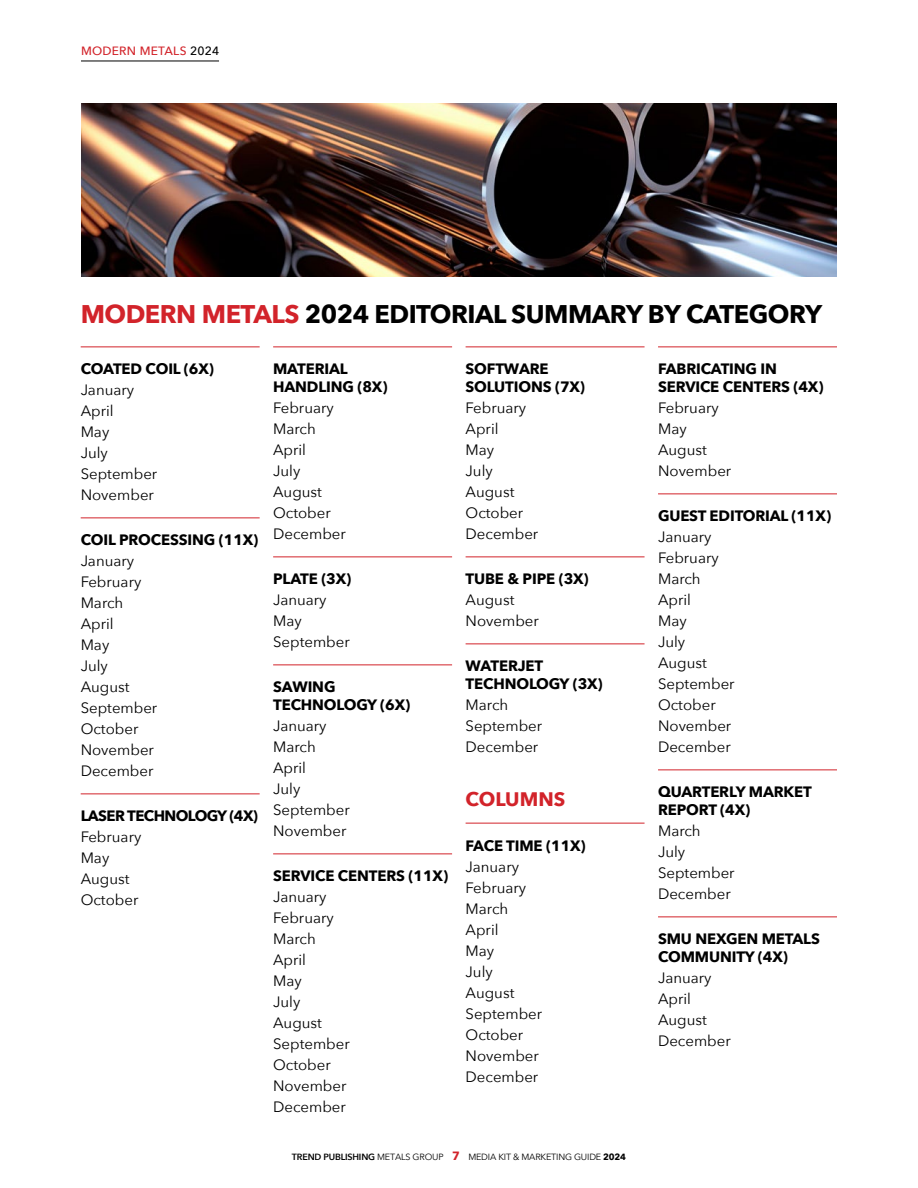
<style>
.page{position:relative;width:918px;height:1188px;background:#fff}
.page>*{position:absolute;margin:0;border:0;box-sizing:border-box;transform-origin:0 0}
.t1{font:700 25.5px "Avenir Next";letter-spacing:-.02em;color:#000}
.t2{font:700 19.5px "Avenir Next";color:#d2232a}
.t3{font:15px/21px "Avenir Next";color:#000}
.t4{font:700 15px/18px "Avenir Next";letter-spacing:-.01em;color:#000}
.t5{font:700 15px "Avenir Next";letter-spacing:-.04em;color:#000}
.t6{font:500 12px "Avenir Next";letter-spacing:.02em;color:#d2232a}
.t7{font:9px "Avenir Next";letter-spacing:-.02em;color:#000}
.s1{color:#000}
.s2{color:#d2232a}
.s3{font-weight:600}
.s4{font-weight:700;font-size:12px;color:#d2232a}
.s5{font-weight:700}
</style>
<div class="page">
<hr style="left:81px;top:61px;width:138px;height:1px;background:#000">
<hr style="left:81px;top:346px;width:179px;height:1px;background:#d2232a">
<hr style="left:81px;top:518px;width:179px;height:1px;background:#d2232a">
<hr style="left:81px;top:794px;width:179px;height:1px;background:#d2232a">
<hr style="left:273px;top:346px;width:179px;height:1px;background:#d2232a">
<hr style="left:273px;top:556px;width:179px;height:1px;background:#d2232a">
<hr style="left:273px;top:664px;width:179px;height:1px;background:#d2232a">
<hr style="left:273px;top:854px;width:179px;height:1px;background:#d2232a">
<hr style="left:466px;top:346px;width:179px;height:1px;background:#d2232a">
<hr style="left:466px;top:556px;width:179px;height:1px;background:#d2232a">
<hr style="left:466px;top:644px;width:179px;height:1px;background:#d2232a">
<hr style="left:466px;top:823px;width:179px;height:1px;background:#d2232a">
<hr style="left:658px;top:346px;width:179px;height:1px;background:#d2232a">
<hr style="left:658px;top:494px;width:179px;height:1px;background:#d2232a">
<hr style="left:658px;top:770px;width:179px;height:1px;background:#d2232a">
<hr style="left:658px;top:916px;width:179px;height:1px;background:#d2232a">
<img style="left:81px;top:104px;width:756px;height:172px">
<p class="t6" style="left:81px;top:41px;width:140px">MODERN METALS <span class="s1">2024</span></p>
<h1 class="t1" style="left:81px;top:291px;width:743px"><span class="s2">MODERN METALS</span> 2024 EDITORIAL SUMMARY BY CATEGORY</h1>
<p class="t4" style="left:81px;top:360px;width:135px">COATED COIL (6X)</p>
<p class="t3" style="left:81px;top:379px;width:78px">January<br>April<br>May<br>July<br>September<br>November</p>
<p class="t4" style="left:81px;top:531px;width:179px">COIL PROCESSING (11X)</p>
<p class="t3" style="left:81px;top:550px;width:78px">January<br>February<br>March<br>April<br>May<br>July<br>August<br>September<br>October<br>November<br>December</p>
<p class="t5" style="left:81px;top:803px;width:179px">LASER TECHNOLOGY (4X)</p>
<p class="t3" style="left:81px;top:826px;width:62px">February<br>May<br>August<br>October</p>
<p class="t4" style="left:273px;top:360px;width:116px">MATERIAL<br>HANDLING (8X)</p>
<p class="t3" style="left:273px;top:397px;width:74px">February<br>March<br>April<br>July<br>August<br>October<br>December</p>
<p class="t4" style="left:273px;top:570px;width:80px">PLATE (3X)</p>
<p class="t3" style="left:273px;top:589px;width:78px">January<br>May<br>September</p>
<p class="t4" style="left:273px;top:678px;width:139px">SAWING<br>TECHNOLOGY (6X)</p>
<p class="t3" style="left:273px;top:715px;width:78px">January<br>March<br>April<br>July<br>September<br>November</p>
<p class="t4" style="left:273px;top:867px;width:176px">SERVICE CENTERS (11X)</p>
<p class="t3" style="left:273px;top:886px;width:78px">January<br>February<br>March<br>April<br>May<br>July<br>August<br>September<br>October<br>November<br>December</p>
<p class="t4" style="left:466px;top:360px;width:121px">SOFTWARE<br>SOLUTIONS (7X)</p>
<p class="t3" style="left:466px;top:397px;width:74px">February<br>April<br>May<br>July<br>August<br>October<br>December</p>
<p class="t4" style="left:466px;top:570px;width:125px">TUBE &amp; PIPE (3X)</p>
<p class="t3" style="left:466px;top:589px;width:75px">August<br>November</p>
<p class="t4" style="left:466px;top:657px;width:139px">WATERJET<br>TECHNOLOGY (3X)</p>
<p class="t3" style="left:466px;top:694px;width:78px">March<br>September<br>December</p>
<h2 class="t2" style="left:466px;top:782px;width:101px">COLUMNS</h2>
<p class="t4" style="left:466px;top:836px;width:122px">FACE TIME (11X)</p>
<p class="t3" style="left:466px;top:855px;width:78px">January<br>February<br>March<br>April<br>May<br>July<br>August<br>September<br>October<br>November<br>December</p>
<p class="t7" style="left:292px;top:1149px;width:336px"><span class="s3">TREND PUBLISHING</span> METALS GROUP <span class="s4">7</span> MEDIA KIT &amp; MARKETING GUIDE <span class="s5">2024</span></p>
<p class="t4" style="left:658px;top:360px;width:167px">FABRICATING IN<br>SERVICE CENTERS (4X)</p>
<p class="t3" style="left:658px;top:397px;width:75px">February<br>May<br>August<br>November</p>
<p class="t4" style="left:658px;top:507px;width:175px">GUEST EDITORIAL (11X)</p>
<p class="t3" style="left:658px;top:526px;width:78px">January<br>February<br>March<br>April<br>May<br>July<br>August<br>September<br>October<br>November<br>December</p>
<p class="t4" style="left:658px;top:783px;width:155px">QUARTERLY MARKET<br>REPORT (4X)</p>
<p class="t3" style="left:658px;top:820px;width:78px">March<br>July<br>September<br>December</p>
<p class="t4" style="left:658px;top:930px;width:163px">SMU NEXGEN METALS<br>COMMUNITY (4X)</p>
<p class="t3" style="left:658px;top:967px;width:74px">January<br>April<br>August<br>December</p>
</div>
